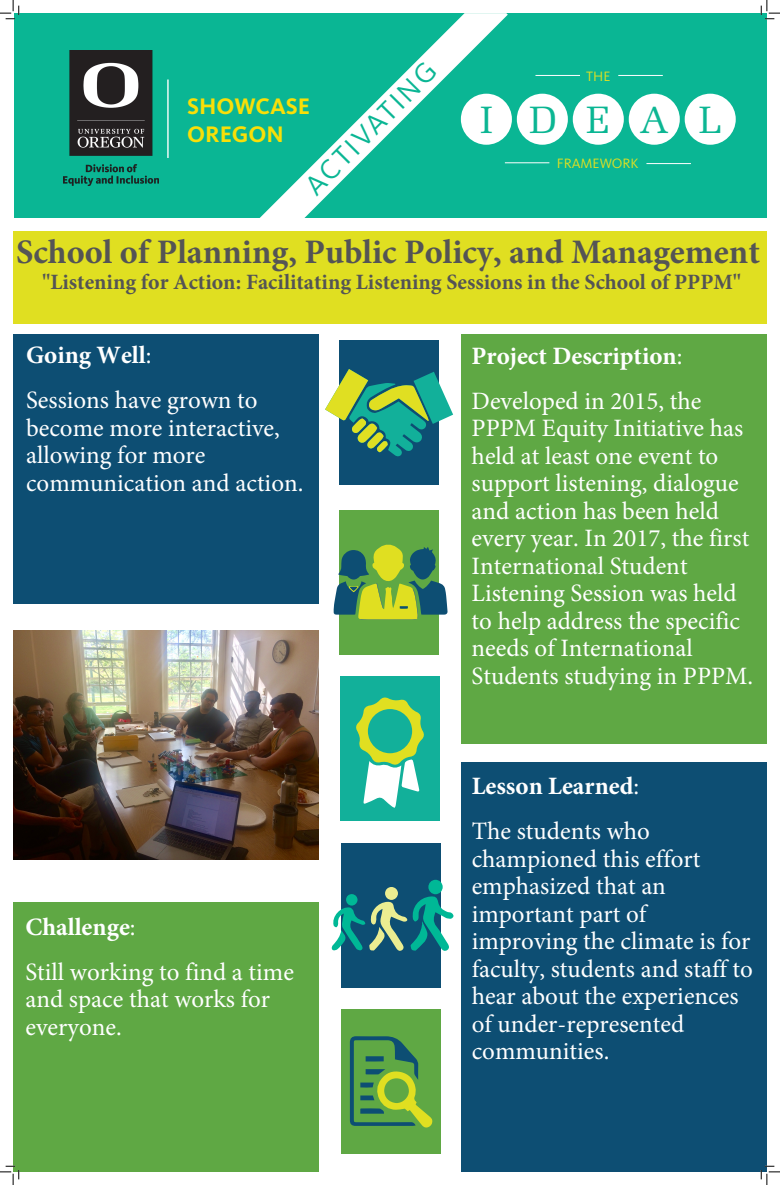
<style>
.page{position:relative;width:780px;height:1185px;background:#fff}
.page>*{position:absolute;margin:0;border:0;box-sizing:border-box;transform-origin:0 0}
.t1{font:38.06px "Melior";color:#0cb693}
.t2{font:38.06px "Melior";color:#0ab693}
.t3{font:700 34.38px "Minion Pro";color:#545455}
.t4{font:28.75px "Kievit Pro";color:#0ab694}
.t5{font:25px/27.5px "Minion Pro";color:#fff}
.t6{font:700 23.31px/28px "Kievit Pro";color:#f8df08}
.t7{font:700 21.88px "Minion Pro";color:#545455}
.t8{font:14.06px "Kievit Pro";color:#e0e021}
.s1{font-weight:700}
</style>
<div class="page">
<div style="left:13px;top:902px;width:306px;height:270px;background:#5fa844"></div>
<div style="left:13px;top:334px;width:306px;height:270px;background:#0d4e73"></div>
<div style="left:13px;top:231px;width:754px;height:92px;background:#e0df21"></div>
<div style="left:339px;top:340px;width:100px;height:145px;background:#0d4e73"></div>
<svg style="left:325px;top:369px;width:128px;height:88px"></svg>
<div style="left:339px;top:510px;width:100px;height:144px;background:#5fa844"></div>
<div style="left:341px;top:677px;width:99px;height:144px;background:#12b09a"></div>
<div style="left:341px;top:843px;width:100px;height:145px;background:#0d4e73"></div>
<div style="left:341px;top:1010px;width:100px;height:144px;background:#5fa844"></div>
<svg style="left:334px;top:544px;width:114px;height:76px"></svg>
<svg style="left:356px;top:697px;width:68px;height:111px"></svg>
<div style="left:428px;top:880px;width:15px;height:14px;background:#00b896;border-radius:50%"></div>
<div style="left:385px;top:887px;width:13px;height:13px;background:#ebed91;border-radius:50%"></div>
<svg style="left:331px;top:894px;width:123px;height:57px"></svg>
<svg style="left:350px;top:1036px;width:83px;height:92px"></svg>
<div style="left:461px;top:762px;width:306px;height:410px;background:#0d4e73"></div>
<div style="left:461px;top:334px;width:306px;height:409px;background:#5fa844"></div>
<div style="left:15px;top:13px;width:752px;height:205px;background:#0ab694"></div>
<svg style="left:260px;top:13px;width:248px;height:205px"></svg>
<div style="left:461px;top:94px;width:51px;height:51px;background:#fff;border-radius:50%"></div>
<div style="left:517px;top:94px;width:51px;height:51px;background:#fff;border-radius:50%"></div>
<div style="left:573px;top:94px;width:51px;height:51px;background:#fff;border-radius:50%"></div>
<div style="left:629px;top:94px;width:51px;height:51px;background:#fff;border-radius:50%"></div>
<div style="left:685px;top:94px;width:51px;height:51px;background:#fff;border-radius:50%"></div>
<hr style="left:535px;top:75px;width:45px;height:1px;background:#fff">
<hr style="left:618px;top:75px;width:45px;height:1px;background:#fff">
<hr style="left:505px;top:162px;width:44px;height:1px;background:#fff">
<hr style="left:646px;top:163px;width:45px;height:1px;background:#fff">
<hr style="left:167px;top:80px;width:2px;height:78px;background:#fff">
<img style="left:63px;top:50px;width:96px;height:136px">
<svg style="left:0;top:0;width:20px;height:20px"></svg>
<svg style="left:0;top:1166px;width:20px;height:19px"></svg>
<svg style="left:761px;top:0;width:19px;height:20px"></svg>
<svg style="left:761px;top:1166px;width:19px;height:19px"></svg>
<img style="left:13px;top:631px;width:305px;height:229px">
<p class="t4" style="left:297px;top:177px;width:176px;rotate:-45deg">ACTIVATING</p>
<p class="t6" style="left:187px;top:92px;width:125px">SHOWCASE<br>OREGON</p>
<p class="t8" style="left:586px;top:68px;width:26px">THE</p>
<p class="t1" style="left:480px;top:98px;width:14px">I</p>
<p class="t1" style="left:529px;top:98px;width:29px">D</p>
<p class="t2" style="left:587px;top:98px;width:25px">E</p>
<p class="t1" style="left:639px;top:98px;width:31px">A</p>
<p class="t1" style="left:699px;top:98px;width:25px">L</p>
<p class="t8" style="left:557px;top:155px;width:83px">FRAMEWORK</p>
<p class="t3" style="left:16px;top:228px;width:746px">School of Planning, Public Policy, and Management</p>
<p class="t7" style="left:42px;top:266px;width:701px">"Listening for Action: Facilitating Listening Sessions in the School of PPPM"</p>
<p class="t5" style="left:26px;top:333px;width:233px;line-height:45px"><span class="s1">Going Well</span>:<br>Sessions have grown to</p>
<p class="t5" style="left:26px;top:414px;width:279px">become more interactive, allowing for more communication and action.</p>
<p class="t5" style="left:25px;top:905px;width:270px;line-height:44.9px"><span class="s1">Challenge</span>:<br>Still working to find a time</p>
<p class="t5" style="left:25px;top:986px;width:246px">and space that works for everyone.</p>
<p class="t5" style="left:472px;top:333px;width:231px;line-height:45px"><span class="s1">Project Description</span>:<br>Developed in 2015, the</p>
<p class="t5" style="left:472px;top:415px;width:283px">PPPM Equity Initiative has held at least one event to support listening, dialogue and action has been held every year. In 2017, the first<br>International Student<br>Listening Session was held to help address the specific needs of International<br>Students studying in PPPM.</p>
<p class="t5" style="left:472px;top:764px;width:180px;line-height:45px"><span class="s1">Lesson Learned</span>:<br>The students who</p>
<p class="t5" style="left:472px;top:845px;width:283px">championed this effort emphasized that an important part of improving the climate is for faculty, students and staff to hear about the experiences of under-represented communities.</p>
</div>
